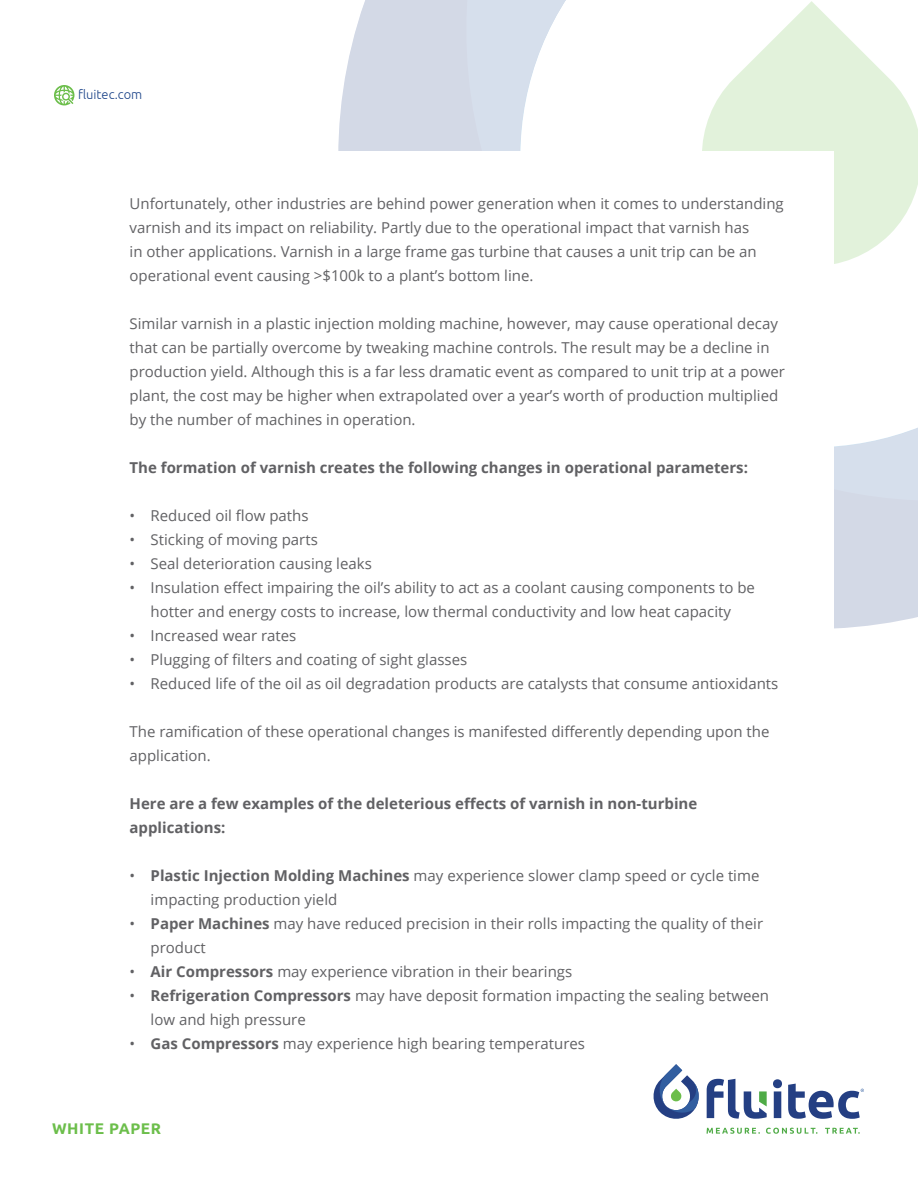
<style>
.page{position:relative;width:918px;height:1188px;background:#fff}
.page>*{position:absolute;margin:0;border:0;box-sizing:border-box;transform-origin:0 0}
.t1{font:700 15.45px "Ubuntu";letter-spacing:.04em;color:#6cbe4b}
.t2{font:15px/24px "Open Sans";color:#616164}
.t3{font:700 15px/24px "Open Sans";color:#616164}
.t4{font:300 12.9px "Ubuntu";color:#1c4489}
.s1{font-weight:700}
</style>
<div class="page">
<svg style="left:338px;top:0;width:580px;height:629px;background:#d7dce8"></svg>
<svg style="left:420px;top:0;width:498px;height:544px"></svg>
<svg style="left:54px;top:85px;width:20px;height:20px"></svg>
<svg style="left:773px;top:1079px;width:9px;height:39px"></svg>
<svg style="left:707px;top:1079px;width:60px;height:40px"></svg>
<svg style="left:654px;top:1064px;width:45px;height:55px"></svg>
<svg style="left:707px;top:1128px;width:53px;height:6px"></svg>
<svg style="left:766px;top:1128px;width:52px;height:6px"></svg>
<svg style="left:825px;top:1128px;width:35px;height:6px"></svg>
<svg style="left:788px;top:1084px;width:76px;height:35px"></svg>
<div style="left:54px;top:151px;width:780px;height:910px;background:#fff"></div>
<p class="t4" style="left:78px;top:87px;width:66px">fluitec.com</p>
<p class="t2" style="left:130px;top:191px;width:656px">Unfortunately, other industries are behind power generation when it comes to understanding varnish and its impact on reliability. Partly due to the operational impact that varnish has<br>in other applications. Varnish in a large frame gas turbine that causes a unit trip can be an operational event causing &gt;$100k to a plant’s bottom line.</p>
<p class="t2" style="left:130px;top:311px;width:657px">Similar varnish in a plastic injection molding machine, however, may cause operational decay that can be partially overcome by tweaking machine controls. The result may be a decline in production yield. Although this is a far less dramatic event as compared to unit trip at a power plant, the cost may be higher when extrapolated over a year’s worth of production multiplied by the number of machines in operation.</p>
<p class="t3" style="left:130px;top:455px;width:620px">The formation of varnish creates the following changes in operational parameters:</p>
<p class="t2" style="left:130px;top:503px;width:180px">• Reduced oil flow paths</p>
<p class="t2" style="left:130px;top:527px;width:190px">• Sticking of moving parts</p>
<p class="t2" style="left:130px;top:551px;width:244px">• Seal deterioration causing leaks</p>
<p class="t2" style="left:130px;top:575px;width:627px;text-align:center">• Insulation effect impairing the oil’s ability to act as a coolant causing components to be hotter and energy costs to increase, low thermal conductivity and low heat capacity</p>
<p class="t2" style="left:130px;top:623px;width:168px">• Increased wear rates</p>
<p class="t2" style="left:130px;top:647px;width:339px">• Plugging of filters and coating of sight glasses</p>
<p class="t2" style="left:130px;top:671px;width:650px">• Reduced life of the oil as oil degradation products are catalysts that consume antioxidants</p>
<p class="t2" style="left:130px;top:719px;width:641px">The ramification of these operational changes is manifested differently depending upon the application.</p>
<p class="t3" style="left:130px;top:791px;width:569px">Here are a few examples of the deleterious effects of varnish in non-turbine applications:</p>
<p class="t2" style="left:151px;top:863px;width:610px;text-indent:-21px">• <span class="s1">Plastic Injection Molding Machines</span> may experience slower clamp speed or cycle time impacting production yield</p>
<p class="t2" style="left:151px;top:911px;width:614px;text-indent:-21px">• <span class="s1">Paper Machines</span> may have reduced precision in their rolls impacting the quality of their product</p>
<p class="t2" style="left:130px;top:959px;width:444px">• <span class="s1">Air Compressors</span> may experience vibration in their bearings</p>
<p class="t2" style="left:151px;top:983px;width:620px;text-indent:-21px">• <span class="s1">Refrigeration Compressors</span> may have deposit formation impacting the sealing between low and high pressure</p>
<p class="t2" style="left:130px;top:1031px;width:457px">• <span class="s1">Gas Compressors</span> may experience high bearing temperatures</p>
<p class="t1" style="left:52px;top:1119px;width:111px">WHITE PAPER</p>
</div>
